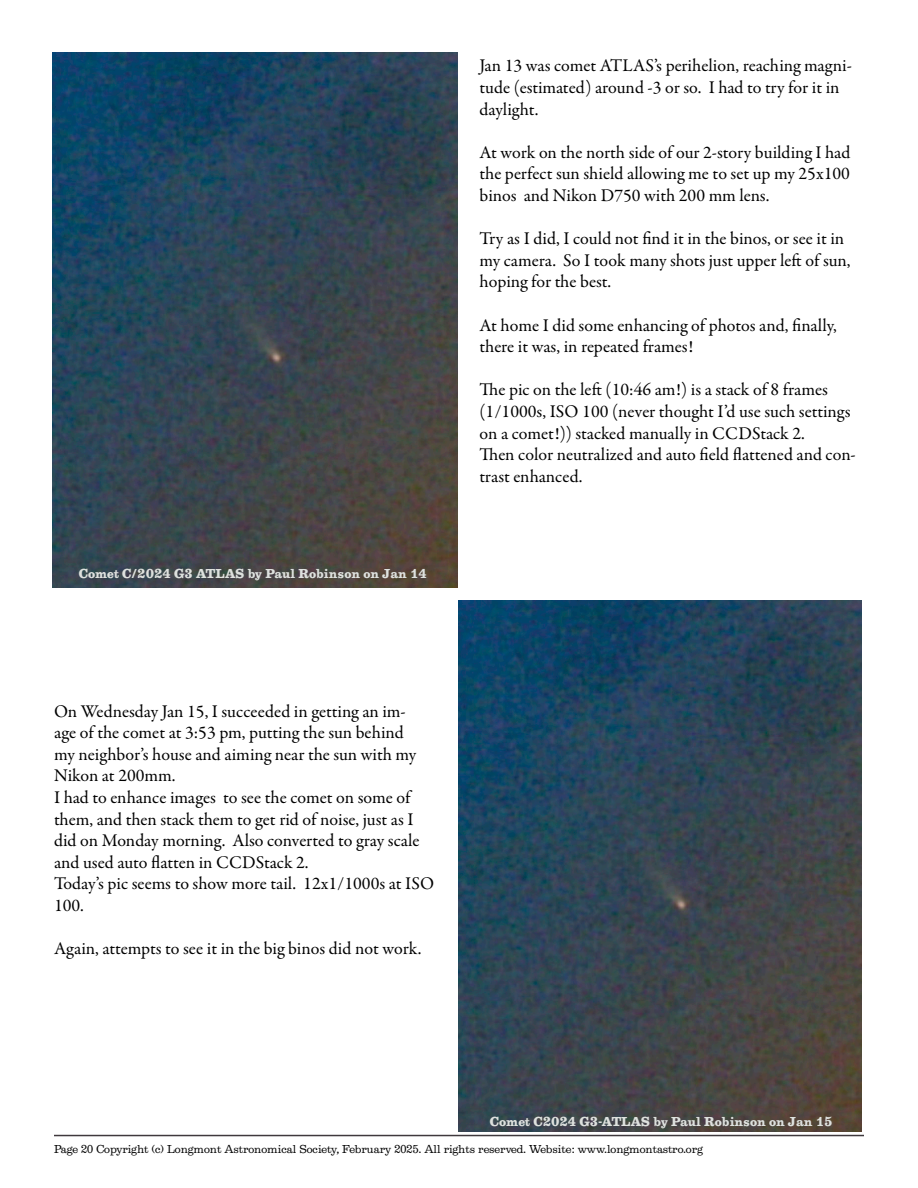
<style>
.page{position:relative;width:918px;height:1188px;background:#fff}
.page>*{position:absolute;margin:0;border:0;box-sizing:border-box;transform-origin:0 0}
.t1{font:18px/21.6px "Garamond Premr Pro";color:#000}
.Caption_white_centered_-_10pt{font:700 13.5px "Egizio URW";color:#dee1de}
.t2{font:12px "Egizio URW";color:#000}
</style>
<div class="page">
<hr style="left:54px;top:1135px;width:810px;height:1px;background:#3f393d">
<img style="left:53px;top:53px;width:405px;height:535px">
<img style="left:458px;top:601px;width:404px;height:531px">
<p class="Caption_white_centered_-_10pt" style="left:79px;top:566px;width:350px">Comet C/2024 G3 ATLAS by Paul Robinson on Jan 14</p>
<p class="t1" style="left:480px;top:55px;width:374px">Jan 13 was comet ATLAS’s perihelion, reaching magni&shy;tude (estimated) around -3 or so. I had to try for it in daylight.</p>
<p class="t1" style="left:480px;top:142px;width:372px;text-align:justify">At work on the north side of our 2-story building I had the perfect sun shield allowing me to set up my 25x100 binos and Nikon D750 with 200 mm lens.</p>
<p class="t1" style="left:480px;top:228px;width:372px">Try as I did, I could not find it in the binos, or see it in my camera. So I took many shots just upper left of sun, hoping for the best.</p>
<p class="t1" style="left:480px;top:315px;width:359px">At home I did some enhancing of photos and, finally, there it was, in repeated frames!</p>
<p class="t1" style="left:480px;top:379px;width:372px">The pic on the left (10:46 am!) is a stack of 8 frames (1/1000s, ISO 100 (never thought I’d use such settings on a comet!)) stacked manually in CCDStack 2.</p>
<p class="t1" style="left:480px;top:444px;width:378px">Then color neutralized and auto field flattened and con&shy;trast enhanced.</p>
<p class="t1" style="left:54px;top:701px;width:364px">On Wednesday Jan 15, I succeeded in getting an im&shy;age of the comet at 3:53 pm, putting the sun behind my neighbor’s house and aiming near the sun with my Nikon at 200mm.</p>
<p class="t1" style="left:54px;top:787px;width:367px">I had to enhance images to see the comet on some of them, and then stack them to get rid of noise, just as I did on Monday morning. Also converted to gray scale and used auto flatten in CCDStack 2.</p>
<p class="t1" style="left:54px;top:873px;width:382px">Today’s pic seems to show more tail. 12x1/1000s at ISO<br>100.</p>
<p class="t1" style="left:54px;top:938px;width:369px">Again, attempts to see it in the big binos did not work.</p>
<p class="Caption_white_centered_-_10pt" style="left:490px;top:1113px;width:344px">Comet C2024 G3-ATLAS by Paul Robinson on Jan 15</p>
<p class="t2" style="left:54px;top:1142px;width:650px">Page 20 Copyright (c) Longmont Astronomical Society, February 2025. All rights reserved. Website: www.longmontastro.org</p>
</div>
